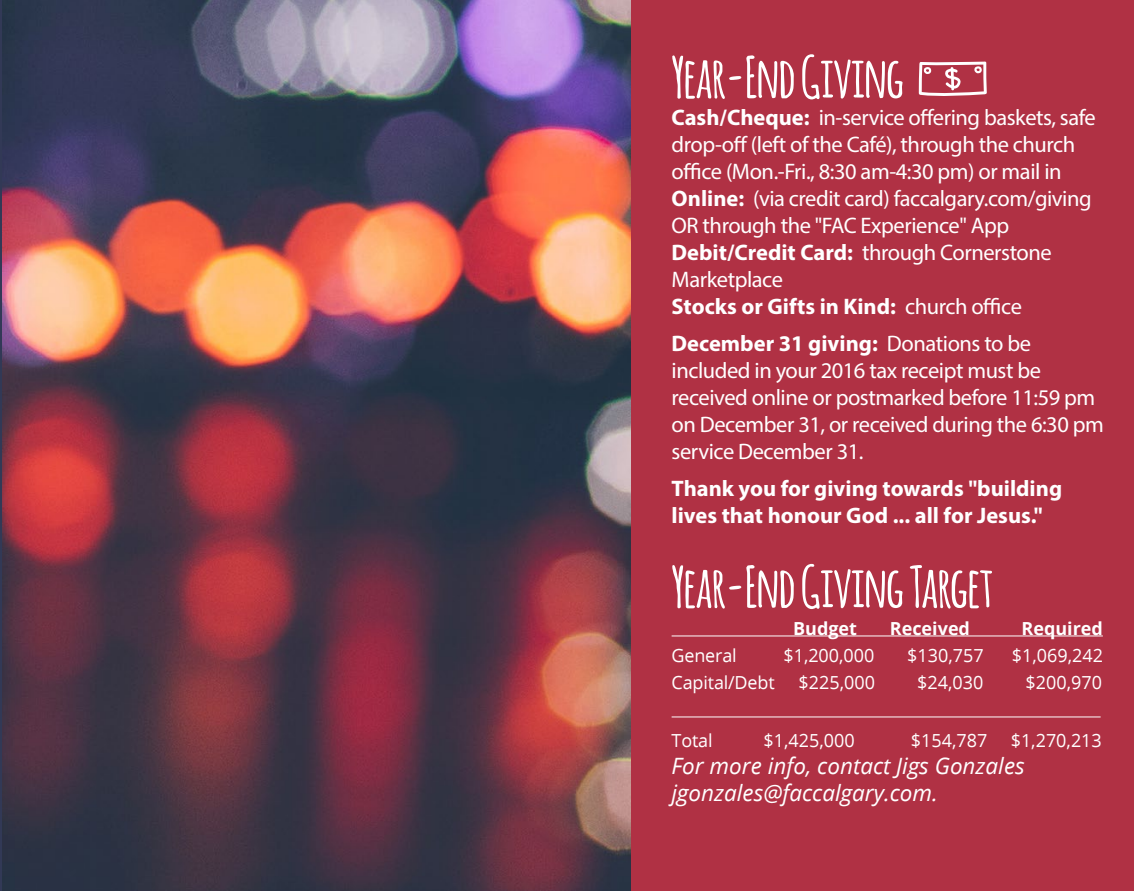
<style>
.page{position:relative;width:1134px;height:891px;background:#fff}
.page>*{position:absolute;margin:0;border:0;box-sizing:border-box;transform-origin:0 0}
.t1{font:700 56.25px "Amatic";letter-spacing:-.01em;color:#fff}
.t2{font:22.5px/27px "Myriad Pro";letter-spacing:-.02em;color:#fff}
.t3{font:700 22.5px/27px "Myriad Pro";color:#fff}
.t4{font:italic 22.5px/27px "Open Sans";color:#fff}
.t5{font:18px "Open Sans";color:#fff}
.t6{font:700 18px "Open Sans";color:#fff}
.s1{font-weight:700}
.s2{font-weight:400}
</style>
<div class="page">
<img style="left:1px;top:0;width:631px;height:891px">
<hr style="left:0;top:0;width:1px;height:891px;background:#323956">
<div style="left:632px;top:0;width:502px;height:891px;background:#b03144"></div>
<svg style="left:919px;top:61px;width:68px;height:35px"></svg>
<hr style="left:672px;top:636px;width:431px;height:1px;background:#fff">
<hr style="left:672px;top:717px;width:429px;height:1px;background:#fff">
<p class="t1" style="left:672px;top:37px;width:234px">Year-End Giving</p>
<p class="t2" style="left:672px;top:104px;width:426px"><span class="s1">Cash/Cheque:</span> in-service offering baskets, safe drop-off (left of the Café), through the church office (Mon.-Fri., 8:30 am-4:30 pm) or mail in</p>
<p class="t2" style="left:672px;top:185px;width:422px"><span class="s1">Online:</span> (via credit card) faccalgary.com/giving<br>OR through the "FAC Experience" App</p>
<p class="t2" style="left:672px;top:239px;width:382px"><span class="s1">Debit/Credit Card:</span> through Cornerstone</p>
<p class="t2" style="left:672px;top:266px;width:113px">Marketplace</p>
<p class="t3" style="left:672px;top:292px;width:352px">Stocks or Gifts in Kind: <span class="s2">church office</span></p>
<p class="t2" style="left:672px;top:330px;width:434px"><span class="s1">December 31 giving:</span> Donations to be included in your 2016 tax receipt must be received online or postmarked before 11:59 pm on December 31, or received during the 6:30 pm service December 31.</p>
<p class="t3" style="left:672px;top:474px;width:392px">Thank you for giving towards "building lives that honour God ... all for Jesus."</p>
<p class="t1" style="left:672px;top:547px;width:323px">Year-End Giving Target</p>
<p class="t6" style="left:793px;top:621px;width:65px">Budget</p>
<p class="t6" style="left:890px;top:621px;width:82px">Received</p>
<p class="t6" style="left:1022px;top:621px;width:83px">Required</p>
<p class="t5" style="left:672px;top:648px;width:67px">General</p>
<p class="t5" style="left:783px;top:648px;width:93px">$1,200,000</p>
<p class="t5" style="left:907px;top:648px;width:78px">$130,757</p>
<p class="t5" style="left:1012px;top:648px;width:93px">$1,069,242</p>
<p class="t5" style="left:672px;top:675px;width:105px">Capital/Debt</p>
<p class="t5" style="left:799px;top:675px;width:78px">$225,000</p>
<p class="t5" style="left:917px;top:675px;width:68px">$24,030</p>
<p class="t5" style="left:1026px;top:675px;width:78px">$200,970</p>
<p class="t5" style="left:672px;top:733px;width:43px">Total</p>
<p class="t5" style="left:764px;top:733px;width:93px">$1,425,000</p>
<p class="t5" style="left:911px;top:733px;width:78px">$154,787</p>
<p class="t5" style="left:1011px;top:733px;width:93px">$1,270,213</p>
<p class="t4" style="left:672px;top:755px;width:355px">For more info, contact Jigs Gonzales jgonzales@faccalgary.com.</p>
</div>
